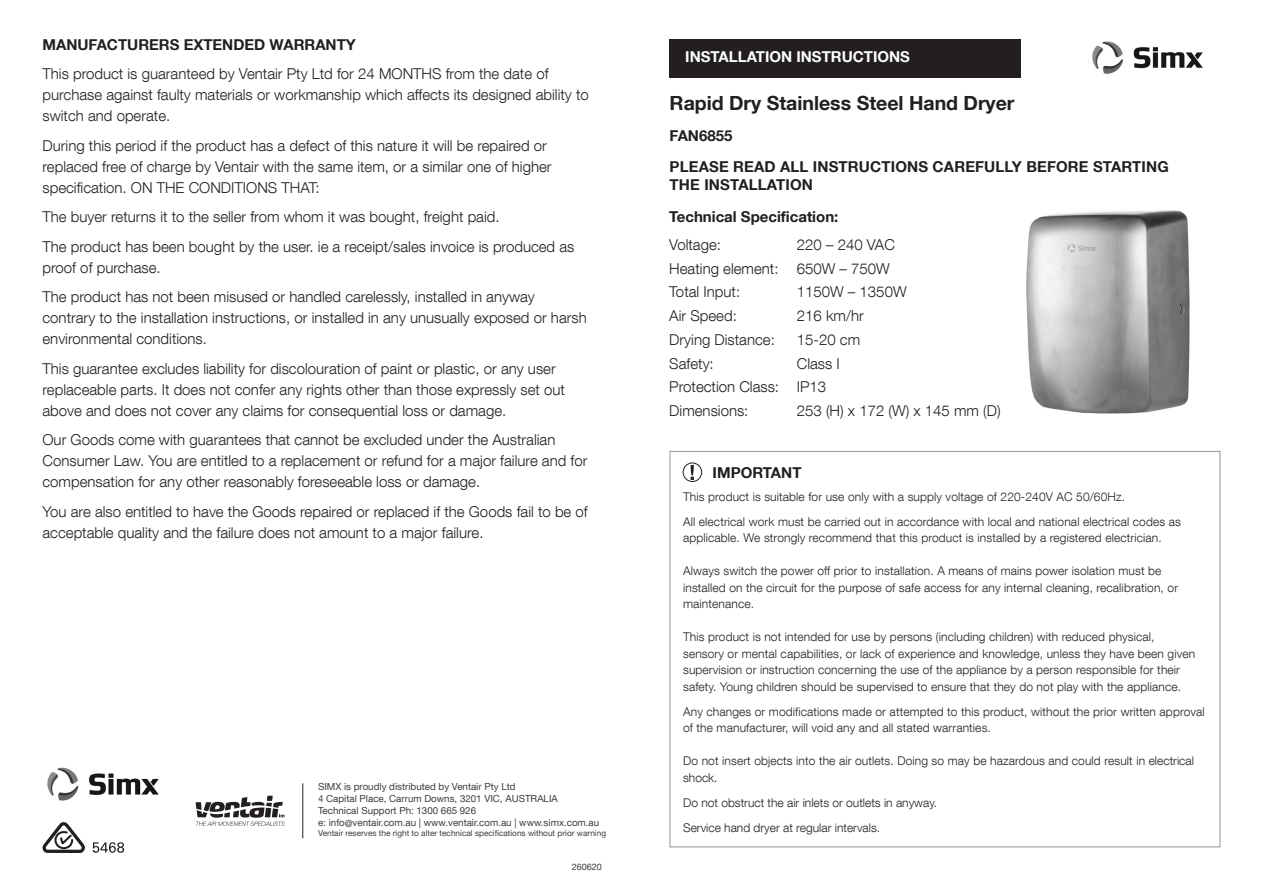
<style>
.page{position:relative;width:1263px;height:893px;background:#fff}
.page>*{position:absolute;margin:0;border:0;box-sizing:border-box;transform-origin:0 0}
.t1{font:700 19.5px "Helvetica Neue LT Com";color:#231f20}
.Main_Body{font:300 15px/21px "Helvetica Neue LT Com";color:#231f20}
.Main_Body_Header{font:700 15px/18px "Helvetica Neue LT Com";color:#231f20}
.Top_Page_Header{font:700 15px "Helvetica Neue LT Com";color:#fff}
.Sub_Head{font:700 15px "Helvetica Neue LT Com";color:#231f20}
.Body_Bullets{font:300 12px/16.5px "Helvetica Neue LT Com";letter-spacing:.01em;color:#231f20}
.Web{font:9.75px/12px "Helvetica Neue LT Com";color:#3e3e3f}
.Rights{font:9px "Helvetica Neue LT Com";color:#3e3e3f}
.Web-2{font:8.25px "Helvetica Neue";color:#3e3e3f}
.s1{font-family:"Helvetica Neue LT Com"}
</style>
<div class="page">
<div style="left:670px;top:39px;width:351px;height:38px;background:#231f20"></div>
<img style="left:1092px;top:41px;width:111px;height:33px">
<div style="left:683px;top:463px;width:19px;height:19px;border:1px solid #231f20;border-radius:50%"></div>
<svg style="left:691px;top:465px;width:3px;height:15px"></svg>
<img style="left:47px;top:767px;width:112px;height:34px">
<svg style="left:43px;top:822px;width:42px;height:31px"></svg>
<svg style="left:93px;top:842px;width:31px;height:11px"></svg>
<img style="left:1026px;top:210px;width:164px;height:204px">
<svg style="left:196px;top:796px;width:89px;height:30px"></svg>
<hr style="left:302px;top:783px;width:1px;height:55px;background:#231f20">
<p class="Main_Body_Header" style="left:43px;top:35px;width:315px">MANUFACTURERS EXTENDED WARRANTY</p>
<p class="Main_Body" style="left:43px;top:63px;width:548px">This product is guaranteed by Ventair Pty Ltd for 24 MONTHS from the date of purchase against faulty materials or workmanship which affects its designed ability to switch and operate.</p>
<p class="Main_Body" style="left:43px;top:135px;width:511px">During this period if the product has a defect of this nature it will be repaired or replaced free of charge by Ventair with the same item, or a similar one of higher specification. ON THE CONDITIONS THAT:</p>
<p class="Main_Body" style="left:43px;top:206px;width:459px">The buyer returns it to the seller from whom it was bought, freight paid.</p>
<p class="Main_Body" style="left:43px;top:236px;width:533px">The product has been bought by the user. ie a receipt/sales invoice is produced as proof of purchase.</p>
<p class="Main_Body" style="left:43px;top:286px;width:546px">The product has not been misused or handled carelessly, installed in anyway contrary to the installation instructions, or installed in any unusually exposed or harsh environmental conditions.</p>
<p class="Main_Body" style="left:43px;top:358px;width:524px">This guarantee excludes liability for discolouration of paint or plastic, or any user replaceable parts. It does not confer any rights other than those expressly set out above and does not cover any claims for consequential loss or damage.</p>
<p class="Main_Body" style="left:43px;top:429px;width:546px">Our Goods come with guarantees that cannot be excluded under the Australian<br>Consumer Law. You are entitled to a replacement or refund for a major failure and for compensation for any other reasonably foreseeable loss or damage.</p>
<p class="Main_Body" style="left:43px;top:501px;width:547px">You are also entitled to have the Goods repaired or replaced if the Goods fail to be of acceptable quality and the failure does not amount to a major failure.</p>
<p class="Web" style="left:318px;top:780px;width:241px">SIMX is proudly distributed by Ventair Pty Ltd<br>4 Capital Place, Carrum Downs, 3201 VIC, AUSTRALIA</p>
<p class="Web" style="left:318px;top:804px;width:283px">Technical Support Ph: 1300 665 926<br>e: info@ventair.com.au | www.ventair.com.au | www.simx.com.au</p>
<p class="Web-2" style="left:318px;top:827px;width:289px"><span class="s1">Ventair</span> reserves the right to alter technical specifications without prior warning</p>
<p class="Rights" style="left:572px;top:861px;width:32px">260620</p>
<p class="Top_Page_Header" style="left:685px;top:47px;width:226px">INSTALLATION INSTRUCTIONS</p>
<p class="t1" style="left:670px;top:91px;width:346px">Rapid Dry Stainless Steel Hand Dryer</p>
<p class="Main_Body_Header" style="left:670px;top:126px;width:64px">FAN6855</p>
<p class="Main_Body_Header" style="left:670px;top:157px;width:501px">PLEASE READ ALL INSTRUCTIONS CAREFULLY BEFORE STARTING<br>THE INSTALLATION</p>
<p class="Main_Body_Header" style="left:669px;top:207px;width:171px">Technical Specification:</p>
<p class="Main_Body" style="left:669px;top:234px;width:53px">Voltage:</p>
<p class="Main_Body" style="left:797px;top:234px;width:100px">220 – 240 VAC</p>
<p class="Main_Body" style="left:669px;top:257px;width:222px">Heating element: 650W – 750W</p>
<p class="Main_Body" style="left:669px;top:281px;width:72px">Total Input:</p>
<p class="Main_Body" style="left:797px;top:281px;width:111px">1150W – 1350W</p>
<p class="Main_Body" style="left:669px;top:305px;width:69px">Air Speed:</p>
<p class="Main_Body" style="left:797px;top:305px;width:68px">216 km/hr</p>
<p class="Main_Body" style="left:669px;top:329px;width:107px">Drying Distance:</p>
<p class="Main_Body" style="left:797px;top:329px;width:65px">15-20 cm</p>
<p class="Main_Body" style="left:669px;top:352px;width:46px">Safety:</p>
<p class="Main_Body" style="left:797px;top:352px;width:45px">Class I</p>
<p class="Main_Body" style="left:669px;top:376px;width:158px">Protection Class: IP13</p>
<p class="Main_Body" style="left:669px;top:400px;width:81px">Dimensions:</p>
<p class="Main_Body" style="left:797px;top:400px;width:205px">253 (H) x 172 (W) x 145 mm (D)</p>
<p class="Sub_Head" style="left:713px;top:463px;width:90px">IMPORTANT</p>
<p class="Body_Bullets" style="left:683px;top:488px;width:443px">This product is suitable for use only with a supply voltage of 220-240V AC 50/60Hz.</p>
<p class="Body_Bullets" style="left:683px;top:513px;width:499px">All electrical work must be carried out in accordance with local and national electrical codes as applicable. We strongly recommend that this product is installed by a registered electrician.</p>
<p class="Body_Bullets" style="left:683px;top:562px;width:496px">Always switch the power off prior to installation. A means of mains power isolation must be installed on the circuit for the purpose of safe access for any internal cleaning, recalibration, or maintenance.</p>
<p class="Body_Bullets" style="left:683px;top:628px;width:513px">This product is not intended for use by persons (including children) with reduced physical, sensory or mental capabilities, or lack of experience and knowledge, unless they have been given supervision or instruction concerning the use of the appliance by a person responsible for their safety. Young children should be supervised to ensure that they do not play with the appliance.</p>
<p class="Body_Bullets" style="left:683px;top:703px;width:523px">Any changes or modifications made or attempted to this product, without the prior written approval of the manufacturer, will void any and all stated warranties.</p>
<p class="Body_Bullets" style="left:683px;top:752px;width:512px">Do not insert objects into the air outlets. Doing so may be hazardous and could result in electrical shock.</p>
<p class="Body_Bullets" style="left:683px;top:794px;width:256px">Do not obstruct the air inlets or outlets in anyway.</p>
<p class="Body_Bullets" style="left:683px;top:819px;width:198px">Service hand dryer at regular intervals.</p>
</div>
